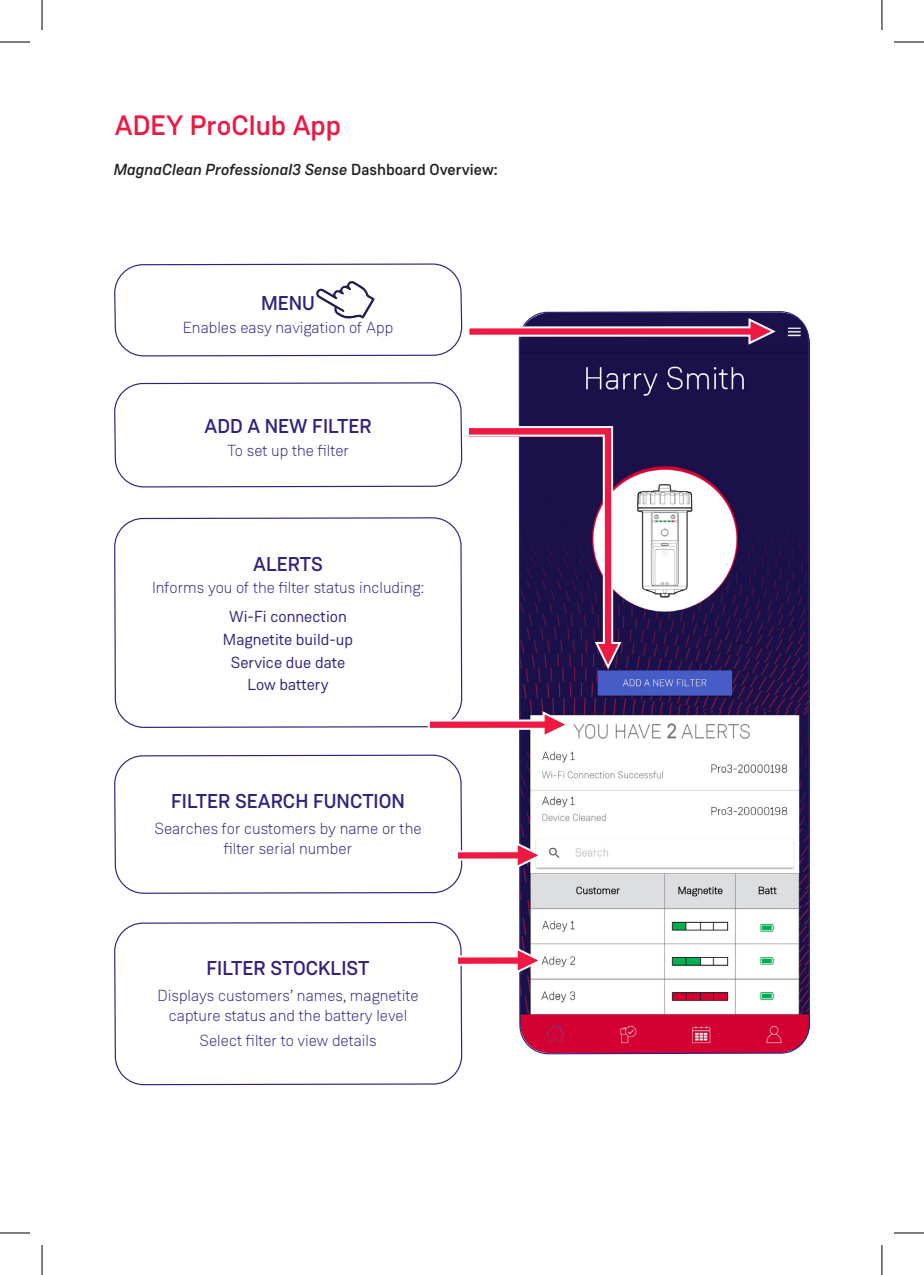
<style>
.page{position:relative;width:924px;height:1275px;background:#fff}
.page>*{position:absolute;margin:0;border:0;box-sizing:border-box;transform-origin:0 0}
.t1{font:500 28px "Weissenhof Grotesk";color:#ec1943}
.Spec_Text{font:500 20px "Weissenhof Grotesk";color:#2e247d}
.Spec_Text-2{font:300 16px/20px "Weissenhof Grotesk";color:#2e247d;text-align:center}
.Spec_Text-3{font:16px "Weissenhof Grotesk";color:#2e247d}
.Spec_Text-4{font:italic 500 16px "Weissenhof Grotesk";color:#231f20}
.s1{font-style:normal}
</style>
<div class="page">
<svg style="left:518px;top:311px;width:291px;height:743px"></svg>
<svg style="left:114px;top:671px;width:348px;height:57px"></svg>
<svg style="left:114px;top:754px;width:348px;height:140px"></svg>
<svg style="left:114px;top:922px;width:348px;height:163px"></svg>
<svg style="left:114px;top:263px;width:663px;height:93px"></svg>
<svg style="left:426px;top:709px;width:146px;height:30px"></svg>
<svg style="left:455px;top:840px;width:90px;height:30px"></svg>
<svg style="left:455px;top:945px;width:90px;height:30px"></svg>
<svg style="left:114px;top:382px;width:508px;height:289px"></svg>
<hr style="left:0;top:42px;width:30px;height:1px;background:#000">
<hr style="left:893px;top:42px;width:30px;height:1px;background:#000">
<hr style="left:0;top:1232px;width:30px;height:1px;background:#000">
<hr style="left:893px;top:1232px;width:30px;height:1px;background:#000">
<hr style="left:42px;top:0;width:1px;height:30px;background:#000">
<hr style="left:42px;top:1245px;width:1px;height:30px;background:#000">
<hr style="left:881px;top:0;width:1px;height:30px;background:#000">
<hr style="left:881px;top:1245px;width:1px;height:30px;background:#000">
<p class="t1" style="left:115px;top:108px;width:227px">ADEY ProClub App</p>
<p class="Spec_Text-4" style="left:114px;top:159px;width:385px">MagnaClean Professional3 Sense <span class="s1">Dashboard Overview:</span></p>
<p class="Spec_Text" style="left:261px;top:291px;width:55px">MENU</p>
<p class="Spec_Text-2" style="left:183px;top:317px;width:212px">Enables easy navigation of App</p>
<p class="Spec_Text" style="left:204px;top:414px;width:168px">ADD A NEW FILTER</p>
<p class="Spec_Text-2" style="left:227px;top:440px;width:123px">To set up the filter</p>
<p class="Spec_Text" style="left:253px;top:551px;width:71px">ALERTS</p>
<p class="Spec_Text-2" style="left:152px;top:578px;width:273px">Informs you of the filter status including:</p>
<p class="Spec_Text-3" style="left:229px;top:607px;width:119px">Wi-Fi connection</p>
<p class="Spec_Text-3" style="left:223px;top:629px;width:131px">Magnetite build-up</p>
<p class="Spec_Text-3" style="left:231px;top:652px;width:116px">Service due date</p>
<p class="Spec_Text-3" style="left:247px;top:675px;width:83px">Low battery</p>
<p class="Spec_Text" style="left:171px;top:789px;width:235px">FILTER SEARCH FUNCTION</p>
<p class="Spec_Text-2" style="left:154px;top:818px;width:268px">Searches for customers by name or the filter serial number</p>
<p class="Spec_Text" style="left:206px;top:955px;width:164px">FILTER STOCKLIST</p>
<p class="Spec_Text-2" style="left:157px;top:985px;width:262px">Displays customers’ names, magnetite capture status and the battery level</p>
<p class="Spec_Text-2" style="left:199px;top:1030px;width:178px">Select filter to view details</p>
</div>
